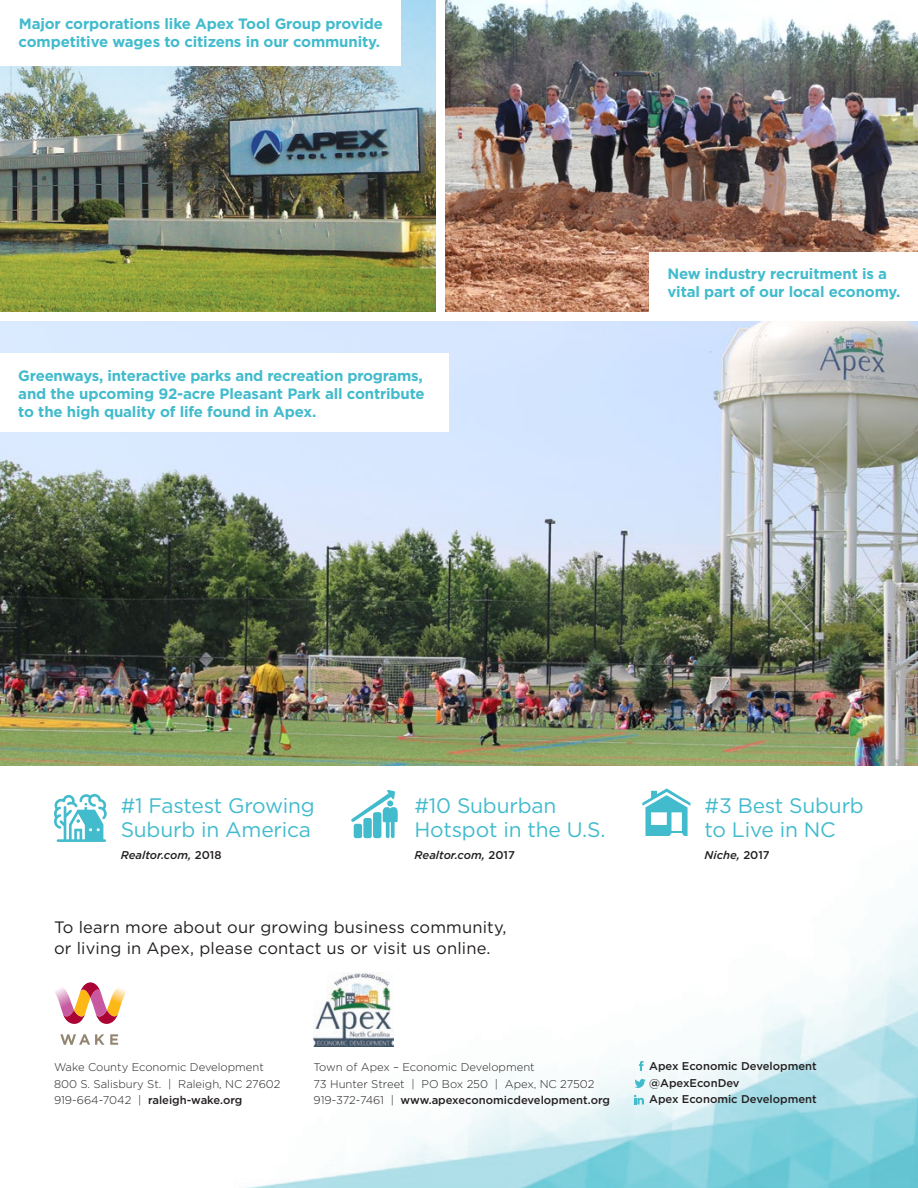
<style>
.page{position:relative;width:918px;height:1188px;background:#fff}
.page>*{position:absolute;margin:0;border:0;box-sizing:border-box;transform-origin:0 0}
.t1{font:21px/24.2px "Gotham";letter-spacing:-.01em;color:#42bbcd}
.t2{font:16.5px/20.2px "Gotham";letter-spacing:.01em;color:#231f20}
.t3{font:700 15px/18px "Gotham";letter-spacing:-.01em;color:#42bbcd}
.t4{font:300 11.25px/16.5px "Gotham";color:#231f20}
.t5{font:500 11.25px "Gotham";color:#231f20}
.t6{font:italic 500 11.25px "Gotham";color:#231f20}
.s1{font-style:normal}
.s2{font-weight:500}
.s3{font-weight:300}
</style>
<div class="page">
<img style="left:0;top:321px;width:918px;height:867px">
<img style="left:0;top:0;width:436px;height:312px">
<svg style="left:60px;top:1034px;width:58px;height:11px"></svg>
<svg style="left:53px;top:982px;width:75px;height:42px"></svg>
<img style="left:446px;top:0;width:472px;height:312px">
<div style="left:0;top:354px;width:448px;height:78px;background:#fff"></div>
<div style="left:649px;top:252px;width:269px;height:68px;background:#fff"></div>
<div style="left:0;top:0;width:401px;height:66px;background:#fff"></div>
<svg style="left:635px;top:1079px;width:11px;height:9px"></svg>
<svg style="left:634px;top:1095px;width:10px;height:9px"></svg>
<svg style="left:639px;top:1061px;width:5px;height:10px"></svg>
<svg style="left:642px;top:788px;width:48px;height:48px"></svg>
<svg style="left:351px;top:790px;width:47px;height:48px"></svg>
<img style="left:314px;top:972px;width:80px;height:75px">
<svg style="left:54px;top:794px;width:53px;height:48px"></svg>
<p class="t3" style="left:19px;top:14px;width:366px">Major corporations like Apex Tool Group provide competitive wages to citizens in our community.</p>
<p class="t3" style="left:18px;top:367px;width:408px">Greenways, interactive parks and recreation programs, and the upcoming 92-acre Pleasant Park all contribute to the high quality of life found in Apex.</p>
<p class="t3" style="left:667px;top:264px;width:235px">New industry recruitment is a vital part of our local economy.</p>
<p class="t1" style="left:121px;top:793px;width:196px">#1 Fastest Growing<br>Suburb in America</p>
<p class="t6" style="left:121px;top:848px;width:102px">Realtor.com, <span class="s1">2018</span></p>
<p class="t1" style="left:414px;top:793px;width:193px">#10 Suburban<br>Hotspot in the U.S.</p>
<p class="t6" style="left:414px;top:848px;width:102px">Realtor.com, <span class="s1">2017</span></p>
<p class="t2" style="left:54px;top:917px;width:454px">To learn more about our growing business community, or living in Apex, please contact us or visit us online.</p>
<p class="t1" style="left:705px;top:793px;width:161px">#3 Best Suburb to Live in NC</p>
<p class="t6" style="left:705px;top:848px;width:67px">Niche, <span class="s1">2017</span></p>
<p class="t4" style="left:54px;top:1059px;width:228px">Wake County Economic Development<br>800 S. Salisbury St. | Raleigh, NC 27602<br>919-664-7042 | <span class="s2">raleigh-wake.org</span></p>
<p class="t4" style="left:314px;top:1059px;width:223px">Town of Apex – Economic Development</p>
<p class="t4" style="left:314px;top:1075px;width:282px">73 Hunter Street | PO Box 250 | Apex, NC 27502</p>
<p class="t5" style="left:314px;top:1094px;width:298px"><span class="s3">919-372-7461 |</span> www.apexeconomicdevelopment.org</p>
<p class="t5" style="left:649px;top:1060px;width:169px">Apex Economic Development</p>
<p class="t5" style="left:649px;top:1076px;width:92px">@ApexEconDev</p>
<p class="t5" style="left:649px;top:1093px;width:169px">Apex Economic Development</p>
</div>
